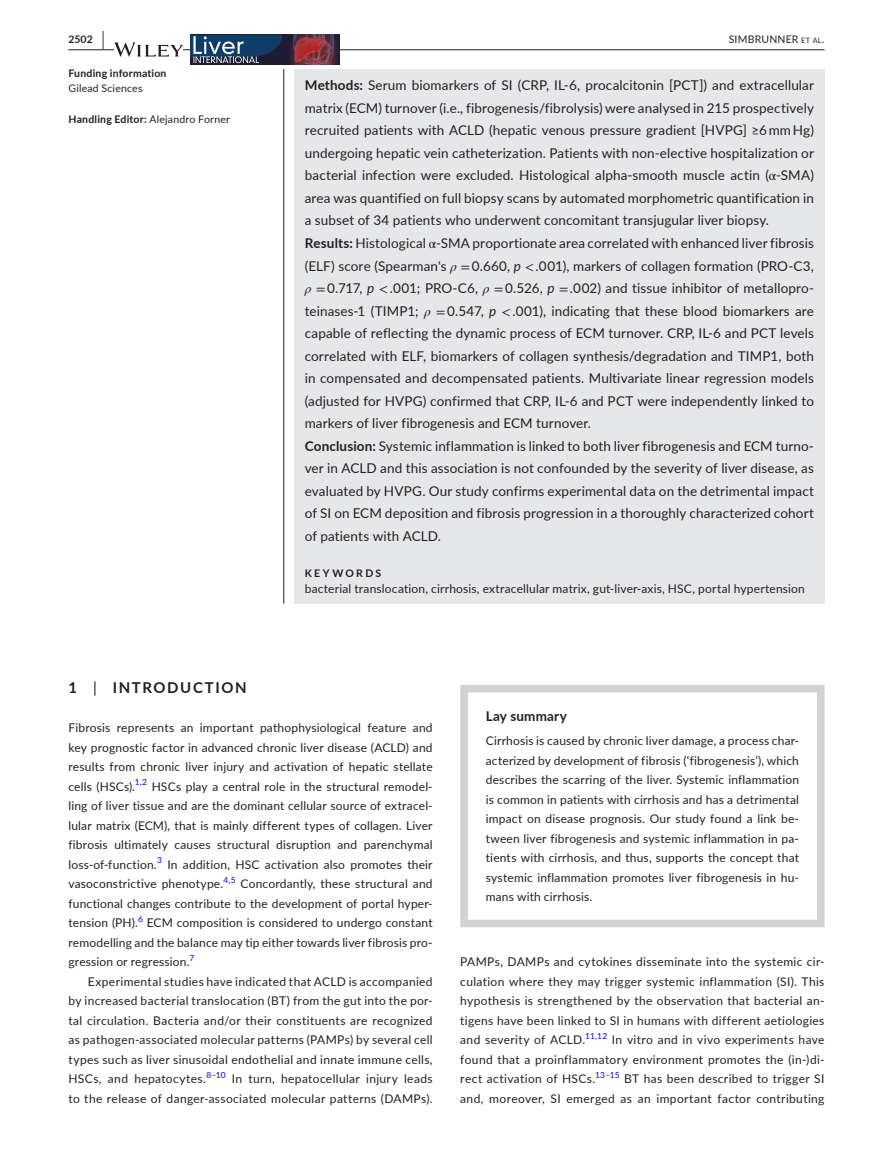
<style>
.page{position:relative;width:893px;height:1174px;background:#fff}
.page>*{position:absolute;margin:0;border:0;box-sizing:border-box;transform-origin:0 0}
.t1{font:700 15px "Lato";letter-spacing:.105em;color:#231f20}
.t2{font:13.5px/22.5px "Lato";letter-spacing:.01em;color:#231f20}
.t3{font:700 13.5px "Lato";letter-spacing:.015em;color:#231f20}
.t4{font:12px/19.5px "Lato";letter-spacing:.015em;color:#231f20;text-align:justify}
.t5{font:700 10.5px "Lato";letter-spacing:.02em;color:#231f20}
.t6{font:10.5px "Lato";letter-spacing:.02em;color:#231f20}
.t7{font:700 10.5px "Lato";letter-spacing:.22em;color:#231f20}
.t8{font:8.4px "Lato";color:#00f}
.s1{font-size:19.5px}
.s2{font-size:7.35px}
.s3{font-weight:400}
.s4{font-weight:700}
.s5{font-family:"STIX"}
.s6{font-family:"STIX";font-style:italic}
.s7{font-style:italic}
</style>
<div class="page">
<hr style="left:68px;top:49px;width:756px;height:1px;background:#231f20">
<svg style="left:114px;top:42px;width:69px;height:15px"></svg>
<img style="left:191px;top:35px;width:148px;height:30px">
<div style="left:191px;top:35px;width:62px;height:21px;background:#0e3e67"></div>
<svg style="left:193px;top:35px;width:89px;height:28px"></svg>
<div style="left:294px;top:69px;width:530px;height:534px;background:#e6e7e9"></div>
<hr style="left:283px;top:69px;width:1px;height:534px;background:#231f20">
<div style="left:460px;top:685px;width:364px;height:242px;border:8px solid #d1d2d4"></div>
<p class="t5" style="left:68px;top:31px;width:37px">2502 <span class="s1">|</span></p>
<p class="t6" style="left:729px;top:31px;width:97px">SIMBRUNNER <span class="s2">et al</span>.</p>
<p class="t5" style="left:68px;top:66px;width:100px">Funding information</p>
<p class="t6" style="left:68px;top:81px;width:76px">Gilead Sciences</p>
<p class="t5" style="left:68px;top:111px;width:163px">Handling Editor: <span class="s3">Alejandro Forner</span></p>
<p class="t2" style="left:305px;top:74px;width:511px"><span class="s4">Methods:</span> Serum biomarkers of SI (CRP, IL-6, procalcitonin [PCT]) and extracellular matrix (ECM) turnover (i.e., fibrogenesis/fibrolysis) were analysed in 215 prospectively recruited patients with ACLD (hepatic venous pressure gradient [HVPG] ≥6 mm Hg) undergoing hepatic vein catheterization. Patients with non-elective hospitalization or bacterial infection were excluded. Histological alpha-smooth muscle actin (<span class="s5">α</span>-SMA) area was quantified on full biopsy scans by automated morphometric quantification in a subset of 34 patients who underwent concomitant transjugular liver biopsy.<br><span class="s4">Results:</span> Histological <span class="s5">α</span>-SMA proportionate area correlated with enhanced liver fibrosis (ELF) score (Spearman's <span class="s6">ρ</span> <span class="s5">=</span> 0.660, <span class="s7">p</span> <span class="s5">&lt;</span> .001), markers of collagen formation (PRO-C3, <span class="s6">ρ</span> <span class="s5">=</span> 0.717, <span class="s7">p</span> <span class="s5">&lt;</span> .001; PRO-C6, <span class="s6">ρ</span> <span class="s5">=</span> 0.526, <span class="s7">p</span> <span class="s5">=</span> .002) and tissue inhibitor of metallopro&shy;teinases-1 (TIMP1; <span class="s6">ρ</span> <span class="s5">=</span> 0.547, <span class="s7">p</span> <span class="s5">&lt;</span> .001), indicating that these blood biomarkers are capable of reflecting the dynamic process of ECM turnover. CRP, IL-6 and PCT levels correlated with ELF, biomarkers of collagen synthesis/degradation and TIMP1, both in compensated and decompensated patients. Multivariate linear regression models (adjusted for HVPG) confirmed that CRP, IL-6 and PCT were independently linked to markers of liver fibrogenesis and ECM turnover.<br><span class="s4">Conclusion:</span> Systemic inflammation is linked to both liver fibrogenesis and ECM turno&shy;ver in ACLD and this association is not confounded by the severity of liver disease, as evaluated by HVPG. Our study confirms experimental data on the detrimental impact of SI on ECM deposition and fibrosis progression in a thoroughly characterized cohort of patients with ACLD.</p>
<p class="t7" style="left:305px;top:565px;width:78px">KEYWORDS</p>
<p class="t4" style="left:305px;top:578px;width:502px">bacterial translocation, cirrhosis, extracellular matrix, gut-liver-axis, HSC, portal hypertension</p>
<p class="t1" style="left:68px;top:677px;width:180px">1 <span class="s3">|</span> INTRODUCTION</p>
<p class="t4" style="left:68px;top:717px;width:366px">Fibrosis represents an important pathophysiological feature and key prognostic factor in advanced chronic liver disease (ACLD) and results from chronic liver injury and activation of hepatic stellate cells (HSCs).</p>
<p class="t8" style="left:135px;top:776px;width:14px">1,2</p>
<p class="t4" style="left:68px;top:776px;width:366px;text-indent:83px">HSCs play a central role in the structural remodel&shy;ling of liver tissue and are the dominant cellular source of extracel&shy;lular matrix (ECM), that is mainly different types of collagen. Liver fibrosis ultimately causes structural disruption and parenchymal loss-of-function.</p>
<p class="t8" style="left:157px;top:854px;width:6px">3</p>
<p class="t4" style="left:68px;top:854px;width:366px;text-indent:99px">In addition, HSC activation also promotes their vasoconstrictive phenotype.</p>
<p class="t8" style="left:223px;top:874px;width:14px">4,5</p>
<p class="t4" style="left:68px;top:873px;width:366px;text-indent:172px">Concordantly, these structural and functional changes contribute to the development of portal hyper&shy;tension (PH).</p>
<p class="t8" style="left:138px;top:913px;width:6px">6</p>
<p class="t4" style="left:68px;top:912px;width:366px;text-indent:78px">ECM composition is considered to undergo constant remodelling and the balance may tip either towards liver fibrosis pro&shy;gression or regression.</p>
<p class="t8" style="left:190px;top:952px;width:6px">7</p>
<p class="t4" style="left:68px;top:971px;width:366px;text-indent:20px">Experimental studies have indicated that ACLD is accompanied by increased bacterial translocation (BT) from the gut into the por&shy;tal circulation. Bacteria and/or their constituents are recognized as pathogen-associated molecular patterns (PAMPs) by several cell types such as liver sinusoidal endothelial and innate immune cells, HSCs, and hepatocytes.<sup>8–10</sup> In turn, hepatocellular injury leads to the release of danger-associated molecular patterns (DAMPs).</p>
<p class="t3" style="left:486px;top:706px;width:83px">Lay summary</p>
<p class="t4" style="left:486px;top:730px;width:315px">Cirrhosis is caused by chronic liver damage, a process char&shy;acterized by development of fibrosis (‘fibrogenesis’), which describes the scarring of the liver. Systemic inflammation is common in patients with cirrhosis and has a detrimental impact on disease prognosis. Our study found a link be&shy;tween liver fibrogenesis and systemic inflammation in pa&shy;tients with cirrhosis, and thus, supports the concept that systemic inflammation promotes liver fibrogenesis in hu&shy;mans with cirrhosis.</p>
<p class="t4" style="left:460px;top:951px;width:366px">PAMPs, DAMPs and cytokines disseminate into the systemic cir&shy;culation where they may trigger systemic inflammation (SI). This hypothesis is strengthened by the observation that bacterial an&shy;tigens have been linked to SI in humans with different aetiologies and severity of ACLD.<sup>11,12</sup> In vitro and in vivo experiments have found that a proinflammatory environment promotes the (in-)di&shy;rect activation of HSCs.<sup>13–15</sup> BT has been described to trigger SI and, moreover, SI emerged as an important factor contributing</p>
</div>
